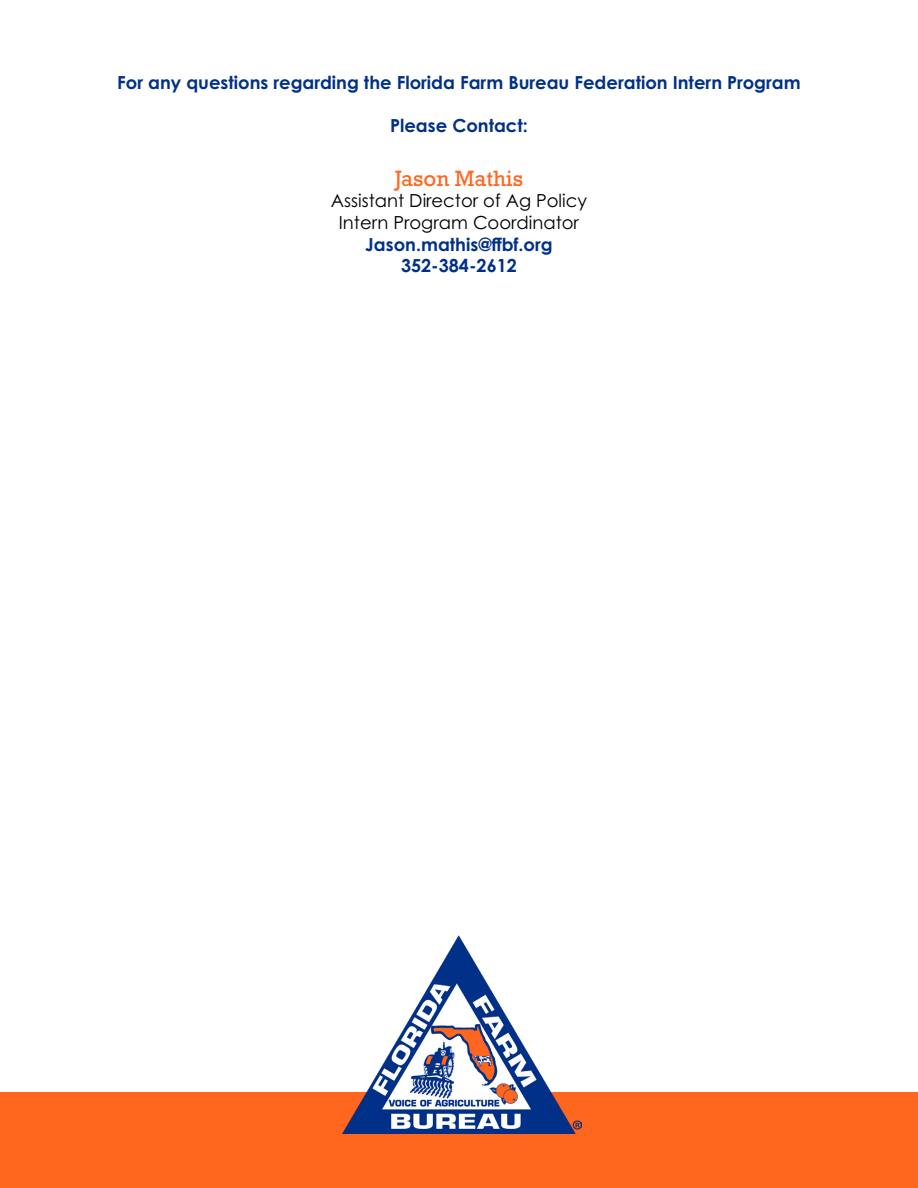
<style>
.page{position:relative;width:918px;height:1188px;background:#fff}
.page>*{position:absolute;margin:0;border:0;box-sizing:border-box;transform-origin:0 0}
.t1{font:22.5px "Rockwell Std";color:#ff671f}
.t2{font:700 18px/21.6px "Century Gothic Pro";color:#003087;text-align:center}
.t3{font:18px/21.6px "Century Gothic Pro";color:#000;text-align:center}
</style>
<div class="page">
<div style="left:0;top:1093px;width:918px;height:95px;background:#ff671f"></div>
<img style="left:342px;top:935px;width:240px;height:199px">
<p class="t2" style="left:117px;top:71px;width:685px">For any questions regarding the Florida Farm Bureau Federation Intern Program</p>
<p class="t2" style="left:390px;top:114px;width:139px">Please Contact:</p>
<p class="t1" style="left:395px;top:165px;width:130px">Jason Mathis</p>
<p class="t3" style="left:331px;top:190px;width:258px">Assistant Director of Ag Policy<br>Intern Program Coordinator</p>
<p class="t2" style="left:365px;top:233px;width:189px">Jason.mathis@ffbf.org<br>352-384-2612</p>
</div>
